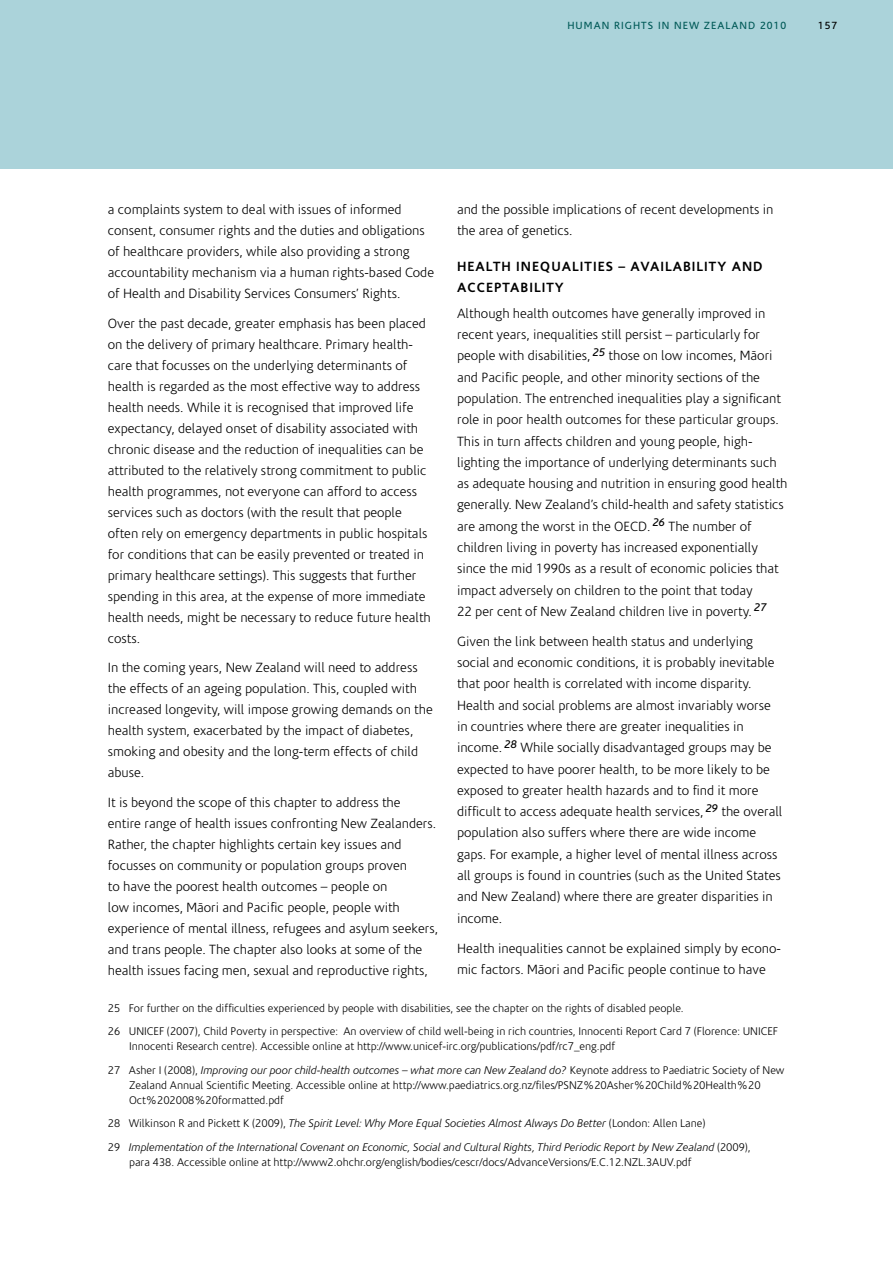
<style>
.page{position:relative;width:893px;height:1263px;background:#fff}
.page>*{position:absolute;margin:0;border:0;box-sizing:border-box;transform-origin:0 0}
.t1{font:300 13.5px/21px "Coris Macron";color:#000}
.t2{font:700 13.5px/21px "Coris Macron";letter-spacing:.075em;color:#000}
.t3{font:300 11.25px/23.5px "Coris Macron";color:#000}
.t4{font:italic 300 11.25px/23.5px "Coris Macron";color:#000}
.t5{font:10.5px "Coris Macron";letter-spacing:.1em;color:#005957}
.t6{font:10.5px "Coris Macron";color:#000}
.s1{font-style:italic}
.s2{font-style:normal}
</style>
<div class="page">
<div style="left:0;top:0;width:893px;height:169px;background:#abd3da"></div>
<p class="t5" style="left:567px;top:20px;width:220px">HUMAN RIGHTS IN NEW ZEALAND 2010</p>
<p class="t6" style="left:818px;top:20px;width:21px">157</p>
<p class="t1" style="left:108px;top:200px;width:328px">a complaints system to deal with issues of informed consent, consumer rights and the duties and obligations of healthcare providers, while also providing a strong accountability mechanism via a human rights-based Code of Health and Disability Services Consumers’ Rights.</p>
<p class="t1" style="left:108px;top:313px;width:324px">Over the past decade, greater emphasis has been placed on the delivery of primary healthcare. Primary health&shy;care that focusses on the underlying determinants of health is regarded as the most effective way to address health needs. While it is recognised that improved life expectancy, delayed onset of disability associated with chronic disease and the reduction of inequalities can be attributed to the relatively strong commitment to public health programmes, not everyone can afford to access services such as doctors (with the result that people often rely on emergency departments in public hospitals for conditions that can be easily prevented or treated in primary healthcare settings). This suggests that further spending in this area, at the expense of more immediate health needs, might be necessary to reduce future health costs.</p>
<p class="t1" style="left:108px;top:658px;width:326px">In the coming years, New Zealand will need to address the effects of an ageing population. This, coupled with increased longevity, will impose growing demands on the health system, exacerbated by the impact of diabetes, smoking and obesity and the long-term effects of child abuse.</p>
<p class="t1" style="left:108px;top:792px;width:332px">It is beyond the scope of this chapter to address the<br>entire range of health issues confronting New Zealanders.<br>Rather, the chapter highlights certain key issues and focusses on community or population groups proven<br>to have the poorest health outcomes – people on<br>low incomes, Mäori and Pacific people, people with experience of mental illness, refugees and asylum seekers, and trans people. The chapter also looks at some of the health issues facing men, sexual and reproductive rights,</p>
<p class="t1" style="left:457px;top:200px;width:318px">and the possible implications of recent developments in the area of genetics.</p>
<p class="t2" style="left:457px;top:256px;width:307px">HEALTH INEQUALITIES – AVAILABILITY AND<br>ACCEPTABILITY</p>
<p class="t1" style="left:457px;top:303px;width:332px">Although health outcomes have generally improved in recent years, inequalities still persist – particularly for people with disabilities, <sup>25</sup> those on low incomes, Mäori and Pacific people, and other minority sections of the population. The entrenched inequalities play a significant role in poor health outcomes for these particular groups.<br>This in turn affects children and young people, high&shy;lighting the importance of underlying determinants such as adequate housing and nutrition in ensuring good health generally. New Zealand’s child-health and safety statistics are among the worst in the OECD. <sup>26</sup> The number of children living in poverty has increased exponentially since the mid 1990s as a result of economic policies that impact adversely on children to the point that today<br>22 per cent of New Zealand children live in poverty. <sup>27</sup></p>
<p class="t1" style="left:457px;top:631px;width:327px">Given the link between health status and underlying social and economic conditions, it is probably inevitable that poor health is correlated with income disparity.<br>Health and social problems are almost invariably worse in countries where there are greater inequalities in income. <sup>28</sup> While socially disadvantaged groups may be expected to have poorer health, to be more likely to be exposed to greater health hazards and to find it more difficult to access adequate health services, <sup>29</sup> the overall population also suffers where there are wide income gaps. For example, a higher level of mental illness across all groups is found in countries (such as the United States and New Zealand) where there are greater disparities in income.</p>
<p class="t1" style="left:457px;top:938px;width:325px">Health inequalities cannot be explained simply by econo&shy;mic factors. Mäori and Pacific people continue to have</p>
<p class="t3" style="left:108px;top:996px;width:672px">25 For further on the difficulties experienced by people with disabilities, see the chapter on the rights of disabled people.<br>26 UNICEF (2007), Child Poverty in perspective: An overview of child well-being in rich countries, Innocenti Report Card 7 (Florence: UNICEF</p>
<p class="t3" style="left:108px;top:1035px;width:678px;text-indent:21px">Innocenti Research centre). Accessible online at http://www.unicef-irc.org/publications/pdf/rc7_eng.pdf<br>27 Asher I (2008), <span class="s1">Improving our poor child-health outcomes – what more can New Zealand do?</span> Keynote address to Paediatric Society of New</p>
<p class="t3" style="left:129px;top:1077px;width:633px;line-height:15px">Zealand Annual Scientific Meeting. Accessible online at http://www.paediatrics.org.nz/files/PSNZ%20Asher%20Child%20Health%20<br>Oct%202008%20formatted.pdf</p>
<p class="t4" style="left:108px;top:1112px;width:644px"><span class="s2">28 Wilkinson R and Pickett K (2009),</span> The Spirit Level: Why More Equal Societies Almost Always Do Better <span class="s2">(London: Allen Lane)<br>29</span> Implementation of the International Covenant on Economic, Social and Cultural Rights, Third Periodic Report by New Zealand <span class="s2">(2009),</span></p>
<p class="t3" style="left:129px;top:1150px;width:564px">para 438. Accessible online at http://www2.ohchr.org/english/bodies/cescr/docs/AdvanceVersions/E.C.12.NZL.3AUV.pdf</p>
</div>
